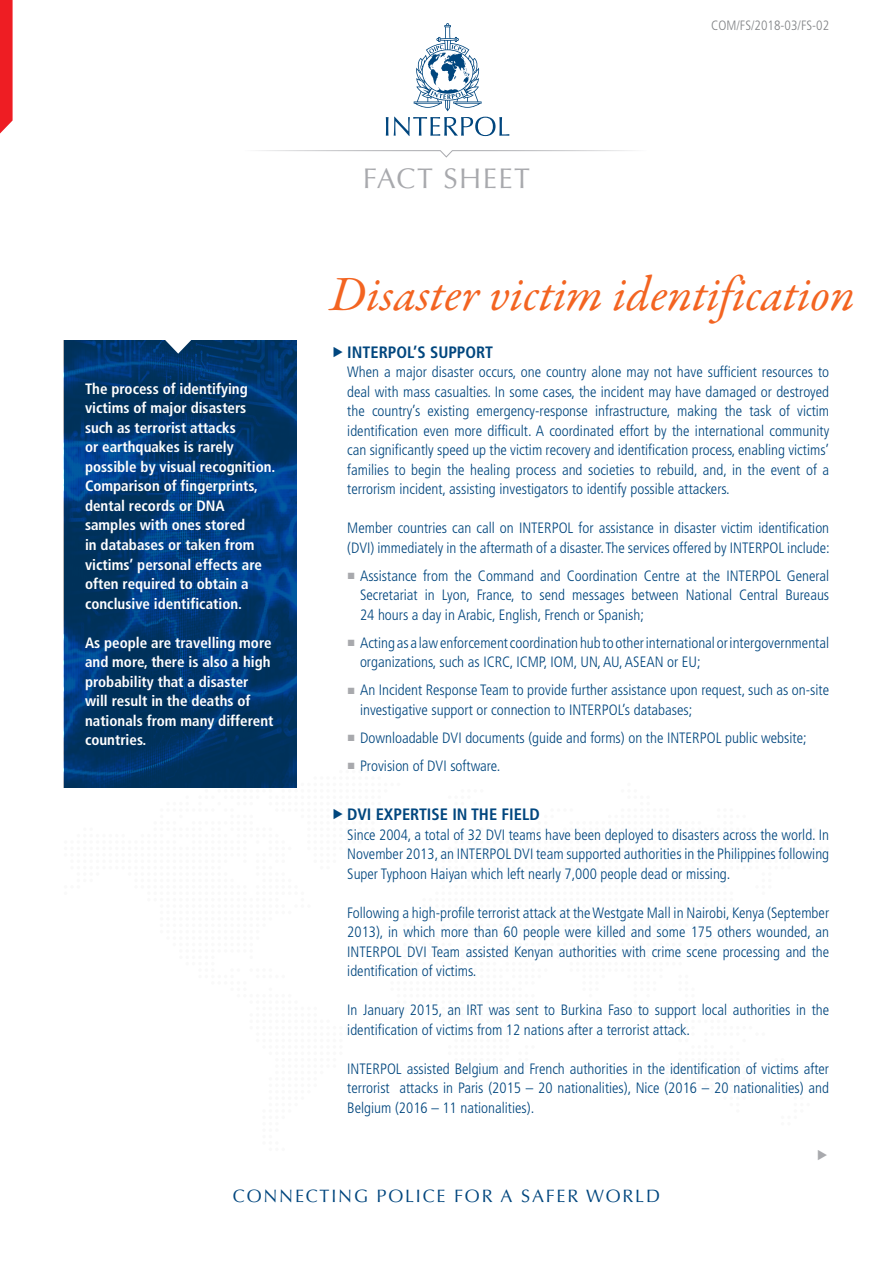
<style>
.page{position:relative;width:893px;height:1263px;background:#fff}
.page>*{position:absolute;margin:0;border:0;box-sizing:border-box;transform-origin:0 0}
.Factsheet_Title{font:italic 49.5px "Garamond Premr Pro";color:#f36421}
.t1{font:28.5px "Optima LT Std";letter-spacing:.05em;color:#a8a9ad}
.t2{font:18px "Optima LT Std";letter-spacing:.1em;color:#00467e}
.t3{font:700 condensed 16.5px "Frutiger LT Std";color:#00467e}
.plaintext{font:300 condensed 15px/19.5px "Frutiger LT Std";color:#00467e}
.intro{font:700 condensed 15px/19.5px "Frutiger LT Std";color:#fff}
.ref_number{font:300 condensed 13.5px "Frutiger LT Std";color:#808285}
.s1{font-family:"Arial";font-weight:400;font-stretch:normal;font-size:13.5px;color:#a8a9ad}
</style>
<div class="page">
<svg style="left:258px;top:150px;width:375px;height:8px"></svg>
<svg style="left:414px;top:23px;width:68px;height:88px"></svg>
<svg style="left:386px;top:117px;width:2px;height:19px"></svg>
<svg style="left:394px;top:117px;width:115px;height:19px"></svg>
<svg style="left:0;top:0;width:13px;height:134px;background:#ef2f35"></svg>
<img style="left:64px;top:340px;width:232px;height:430px">
<svg style="left:163px;top:340px;width:31px;height:14px"></svg>
<svg style="left:64px;top:770px;width:233px;height:18px;background:#003463"></svg>
<h2 class="t1" style="left:363px;top:162px;width:169px">FACT SHEET</h2>
<p class="ref_number" style="left:711px;top:17px;width:120px">COM/FS/2018-03/FS-02</p>
<p class="intro" style="left:85px;top:379px;width:192px">The process of identifying victims of major disasters such as terrorist attacks<br>or earthquakes is rarely possible by visual recognition.<br>Comparison of fingerprints, dental records or DNA samples with ones stored<br>in databases or taken from victims’ personal effects are often required to obtain a conclusive identification.</p>
<p class="intro" style="left:85px;top:633px;width:190px">As people are travelling more and more, there is also a high probability that a disaster will result in the deaths of nationals from many different countries.</p>
<p class="Factsheet_Title" style="left:330px;top:264px;width:526px">Disaster victim identification</p>
<p class="t3" style="left:347px;top:342px;width:147px">INTERPOL’S SUPPORT</p>
<p class="plaintext" style="left:347px;top:363px;width:483px;text-align:justify">When a major disaster occurs, one country alone may not have sufficient resources to deal with mass casualties. In some cases, the incident may have damaged or destroyed the country’s existing emergency-response infrastructure, making the task of victim identification even more difficult. A coordinated effort by the international community can significantly speed up the victim recovery and identification process, enabling victims’</p>
<p class="plaintext" style="left:347px;top:460px;width:483px">families to begin the healing process and societies to rebuild, and, in the event of a terrorism incident, assisting investigators to identify possible attackers.</p>
<p class="plaintext" style="left:347px;top:519px;width:484px">Member countries can call on INTERPOL for assistance in disaster victim identification (DVI) immediately in the aftermath of a disaster. The services offered by INTERPOL include:</p>
<p class="plaintext" style="left:360px;top:566px;width:471px;text-align:justify;text-indent:-13px"><span class="s1">■</span> Assistance from the Command and Coordination Centre at the INTERPOL General Secretariat in Lyon, France, to send messages between National Central Bureaus 24 hours a day in Arabic, English, French or Spanish;</p>
<p class="plaintext" style="left:360px;top:633px;width:471px;text-indent:-13px"><span class="s1">■</span> Acting as a law enforcement coordination hub to other international or intergovernmental organizations, such as ICRC, ICMP, IOM, UN, AU, ASEAN or EU;</p>
<p class="plaintext" style="left:360px;top:681px;width:471px;text-indent:-13px"><span class="s1">■</span> An Incident Response Team to provide further assistance upon request, such as on-site investigative support or connection to INTERPOL’s databases;</p>
<p class="plaintext" style="left:347px;top:728px;width:461px"><span class="s1">■</span> Downloadable DVI documents (guide and forms) on the INTERPOL public website;</p>
<p class="plaintext" style="left:347px;top:756px;width:155px"><span class="s1">■</span> Provision of DVI software.</p>
<p class="t3" style="left:347px;top:805px;width:194px">DVI EXPERTISE IN THE FIELD</p>
<p class="plaintext" style="left:347px;top:825px;width:483px">Since 2004, a total of 32 DVI teams have been deployed to disasters across the world. In</p>
<p class="plaintext" style="left:347px;top:844px;width:483px">November 2013, an INTERPOL DVI team supported authorities in the Philippines following</p>
<p class="plaintext" style="left:347px;top:864px;width:385px">Super Typhoon Haiyan which left nearly 7,000 people dead or missing.</p>
<p class="plaintext" style="left:347px;top:903px;width:483px">Following a high-profile terrorist attack at the Westgate Mall in Nairobi, Kenya (September</p>
<p class="plaintext" style="left:347px;top:922px;width:483px;text-align:justify">2013), in which more than 60 people were killed and some 175 others wounded, an INTERPOL DVI Team assisted Kenyan authorities with crime scene processing and the identification of victims.</p>
<p class="plaintext" style="left:347px;top:1000px;width:483px">In January 2015, an IRT was sent to Burkina Faso to support local authorities in the identification of victims from 12 nations after a terrorist attack.</p>
<p class="plaintext" style="left:347px;top:1059px;width:483px;text-align:justify">INTERPOL assisted Belgium and French authorities in the identification of victims after terrorist attacks in Paris (2015 – 20 nationalities), Nice (2016 – 20 nationalities) and Belgium (2016 – 11 nationalities).</p>
<p class="t2" style="left:233px;top:1185px;width:429px">CONNECTING POLICE FOR A SAFER WORLD</p>
</div>
